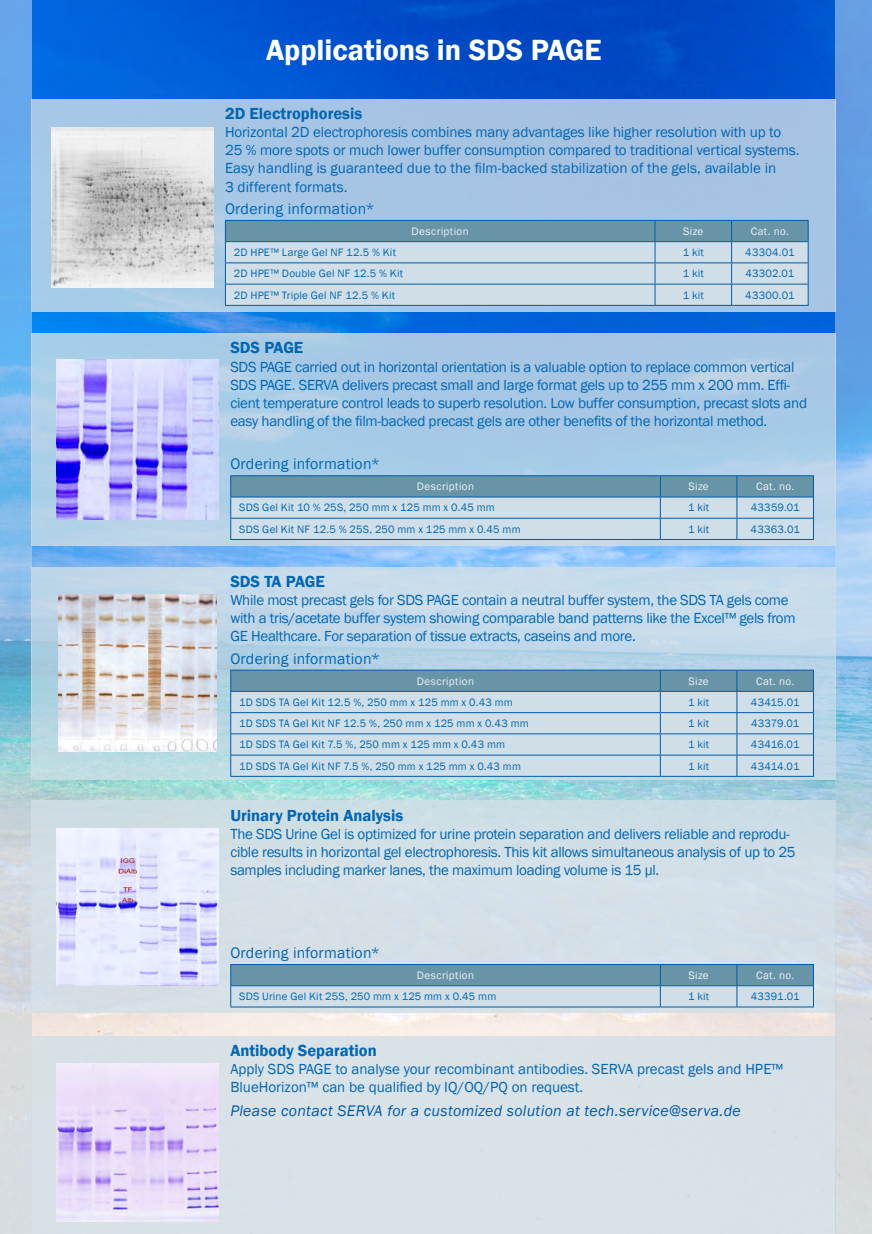
<style>
.page{position:relative;width:872px;height:1234px;background:#fff}
.page>*{position:absolute;margin:0;border:0;box-sizing:border-box;transform-origin:0 0}
.t1{font:600 30px "Franklin Gothic";color:#fff}
.Serva_Aufzählung_2_E{font:600 16.5px "Franklin Gothic";color:#0166b3}
.Serva_Überschrift_Ta{font:15.75px "Franklin Gothic";letter-spacing:.01em;color:#0166b3}
.Serva_Aufzählung_2_E-2{font:italic 15.75px "Franklin Gothic";letter-spacing:.02em;color:#015aaa}
.Serva_Aufzählung_2_E-3{font:15px/18px "Franklin Gothic";letter-spacing:-.02em;color:#0166b3}
.Serva_Aufzählung_2_E-4{font:15px/18px "Franklin Gothic";color:#0166b3}
.Serva_Tabellen_Kopf{font:11.1px "Franklin Gothic";letter-spacing:.035em;color:#ebf2f5}
.Serva_Tabelle_7_4p_A{font:10.95px "Franklin Gothic";letter-spacing:.02em;color:#0166b3}
.Serva_Tabelle_7_4p{font:10.95px "Franklin Gothic";letter-spacing:.02em;color:#0166b3}
</style>
<div class="page">
<img style="left:32px;top:0;width:804px;height:1036px">
<svg style="left:0;top:0;width:32px;height:1233px"></svg>
<div style="left:32px;top:99px;width:804px;height:212px;background:#a6c4e3"></div>
<svg style="left:32px;top:333px;width:804px;height:212px;fill:#a6cae6"></svg>
<svg style="left:32px;top:566px;width:804px;height:213px;fill:#c3daea"></svg>
<div style="left:32px;top:800px;width:804px;height:213px;background:#d0dfe7"></div>
<div style="left:32px;top:1036px;width:804px;height:197px;background:#d8e2e7"></div>
<svg style="left:225px;top:220px;width:583px;height:85px"></svg>
<hr style="left:655px;top:284px;width:76px;height:1px;background:#015aaa">
<hr style="left:731px;top:284px;width:76px;height:1px;background:#015aaa">
<hr style="left:225px;top:305px;width:430px;height:1px;background:#015aaa">
<hr style="left:655px;top:305px;width:76px;height:1px;background:#015aaa">
<hr style="left:731px;top:305px;width:77px;height:1px;background:#015aaa">
<svg style="left:230px;top:475px;width:584px;height:64px"></svg>
<hr style="left:660px;top:517px;width:77px;height:1px;background:#015aaa">
<hr style="left:737px;top:517px;width:76px;height:1px;background:#015aaa">
<hr style="left:230px;top:539px;width:430px;height:1px;background:#015aaa">
<hr style="left:660px;top:539px;width:77px;height:1px;background:#015aaa">
<hr style="left:737px;top:539px;width:77px;height:1px;background:#015aaa">
<hr style="left:230px;top:669px;width:430px;height:1px;background:#015aaa">
<hr style="left:660px;top:669px;width:77px;height:1px;background:#015aaa">
<hr style="left:737px;top:669px;width:77px;height:1px;background:#015aaa">
<svg style="left:230px;top:670px;width:584px;height:105px"></svg>
<hr style="left:660px;top:754px;width:77px;height:1px;background:#015aaa">
<hr style="left:737px;top:754px;width:76px;height:1px;background:#015aaa">
<hr style="left:230px;top:775px;width:430px;height:1px;background:#015aaa">
<hr style="left:660px;top:775px;width:77px;height:1px;background:#015aaa">
<hr style="left:737px;top:775px;width:77px;height:1px;background:#015aaa">
<hr style="left:230px;top:963px;width:430px;height:1px;background:#015aaa">
<hr style="left:660px;top:963px;width:77px;height:1px;background:#015aaa">
<hr style="left:737px;top:963px;width:77px;height:1px;background:#015aaa">
<svg style="left:230px;top:964px;width:584px;height:42px"></svg>
<hr style="left:660px;top:985px;width:77px;height:1px;background:#015aaa">
<hr style="left:737px;top:985px;width:76px;height:1px;background:#015aaa">
<hr style="left:230px;top:1006px;width:430px;height:1px;background:#015aaa">
<hr style="left:660px;top:1006px;width:77px;height:1px;background:#015aaa">
<hr style="left:737px;top:1006px;width:77px;height:1px;background:#015aaa">
<svg style="left:836px;top:0;width:36px;height:1233px"></svg>
<img style="left:52px;top:128px;width:161px;height:159px">
<img style="left:57px;top:828px;width:161px;height:157px">
<img style="left:59px;top:594px;width:157px;height:157px">
<img style="left:57px;top:359px;width:161px;height:160px">
<img style="left:57px;top:1063px;width:161px;height:157px">
<p class="t1" style="left:266px;top:32px;width:337px">Applications in SDS PAGE</p>
<p class="Serva_Aufzählung_2_E" style="left:225px;top:104px;width:139px">2D Electrophoresis</p>
<p class="Serva_Aufzählung_2_E-3" style="left:225px;top:124px;width:576px">Horizontal 2D electrophoresis combines many advantages like higher resolution with up to 25 % more spots or much lower buffer consumption compared to traditional vertical systems.<br>Easy handling is guaranteed due to the film-backed stabilization of the gels, available in<br>3 different formats.</p>
<p class="Serva_Überschrift_Ta" style="left:225px;top:199px;width:151px">Ordering information*</p>
<p class="Serva_Tabellen_Kopf" style="left:411px;top:224px;width:59px">Description</p>
<p class="Serva_Tabellen_Kopf" style="left:683px;top:224px;width:22px">Size</p>
<p class="Serva_Tabellen_Kopf" style="left:750px;top:224px;width:40px">Cat. no.</p>
<p class="Serva_Tabelle_7_4p_A" style="left:234px;top:245px;width:164px">2D HPE™ Large Gel NF 12.5 % Kit</p>
<p class="Serva_Tabelle_7_4p" style="left:682px;top:245px;width:23px">1 kit</p>
<p class="Serva_Tabelle_7_4p" style="left:745px;top:245px;width:51px">43304.01</p>
<p class="Serva_Tabelle_7_4p_A" style="left:234px;top:267px;width:171px">2D HPE™ Double Gel NF 12.5 % Kit</p>
<p class="Serva_Tabelle_7_4p" style="left:682px;top:267px;width:23px">1 kit</p>
<p class="Serva_Tabelle_7_4p" style="left:745px;top:267px;width:51px">43302.01</p>
<p class="Serva_Tabelle_7_4p_A" style="left:234px;top:288px;width:163px">2D HPE™ Triple Gel NF 12.5 % Kit</p>
<p class="Serva_Tabelle_7_4p" style="left:682px;top:288px;width:23px">1 kit</p>
<p class="Serva_Tabelle_7_4p" style="left:745px;top:288px;width:51px">43300.01</p>
<p class="Serva_Aufzählung_2_E" style="left:230px;top:338px;width:74px">SDS PAGE</p>
<p class="Serva_Aufzählung_2_E-3" style="left:230px;top:358px;width:578px">SDS PAGE carried out in horizontal orientation is a valuable option to replace common vertical SDS PAGE. SERVA delivers precast small and large format gels up to 255 mm x 200 mm. Effi&shy;cient temperature control leads to superb resolution. Low buffer consumption, precast slots and easy handling of the film-backed precast gels are other benefits of the horizontal method.</p>
<p class="Serva_Überschrift_Ta" style="left:230px;top:454px;width:151px">Ordering information*</p>
<p class="Serva_Tabellen_Kopf" style="left:417px;top:479px;width:59px">Description</p>
<p class="Serva_Tabellen_Kopf" style="left:688px;top:479px;width:22px">Size</p>
<p class="Serva_Tabellen_Kopf" style="left:756px;top:479px;width:40px">Cat. no.</p>
<p class="Serva_Tabelle_7_4p_A" style="left:239px;top:501px;width:257px">SDS Gel Kit 10 % 25S, 250 mm x 125 mm x 0.45 mm</p>
<p class="Serva_Tabelle_7_4p" style="left:688px;top:501px;width:23px">1 kit</p>
<p class="Serva_Tabelle_7_4p" style="left:750px;top:501px;width:50px">43359.01</p>
<p class="Serva_Tabelle_7_4p_A" style="left:239px;top:522px;width:283px">SDS Gel Kit NF 12.5 % 25S, 250 mm x 125 mm x 0.45 mm</p>
<p class="Serva_Tabelle_7_4p" style="left:688px;top:522px;width:23px">1 kit</p>
<p class="Serva_Tabelle_7_4p" style="left:750px;top:522px;width:51px">43363.01</p>
<p class="Serva_Aufzählung_2_E" style="left:230px;top:571px;width:96px">SDS TA PAGE</p>
<p class="Serva_Aufzählung_2_E-3" style="left:230px;top:591px;width:567px">While most precast gels for SDS PAGE contain a neutral buffer system, the SDS TA gels come with a tris/acetate buffer system showing comparable band patterns like the Excel™ gels from<br>GE Healthcare. For separation of tissue extracts, caseins and more.</p>
<p class="Serva_Überschrift_Ta" style="left:230px;top:648px;width:151px">Ordering information*</p>
<p class="Serva_Tabellen_Kopf" style="left:417px;top:674px;width:59px">Description</p>
<p class="Serva_Tabellen_Kopf" style="left:688px;top:674px;width:22px">Size</p>
<p class="Serva_Tabellen_Kopf" style="left:756px;top:674px;width:40px">Cat. no.</p>
<p class="Serva_Tabelle_7_4p_A" style="left:239px;top:695px;width:275px">1D SDS TA Gel Kit 12.5 %, 250 mm x 125 mm x 0.43 mm</p>
<p class="Serva_Tabelle_7_4p" style="left:688px;top:695px;width:23px">1 kit</p>
<p class="Serva_Tabelle_7_4p" style="left:751px;top:695px;width:50px">43415.01</p>
<p class="Serva_Tabelle_7_4p_A" style="left:239px;top:716px;width:291px">1D SDS TA Gel Kit NF 12.5 %, 250 mm x 125 mm x 0.43 mm</p>
<p class="Serva_Tabelle_7_4p" style="left:688px;top:716px;width:23px">1 kit</p>
<p class="Serva_Tabelle_7_4p" style="left:751px;top:716px;width:50px">43379.01</p>
<p class="Serva_Tabelle_7_4p_A" style="left:239px;top:737px;width:267px">1D SDS TA Gel Kit 7.5 %, 250 mm x 125 mm x 0.43 mm</p>
<p class="Serva_Tabelle_7_4p" style="left:688px;top:737px;width:23px">1 kit</p>
<p class="Serva_Tabelle_7_4p" style="left:751px;top:737px;width:50px">43416.01</p>
<p class="Serva_Tabelle_7_4p_A" style="left:239px;top:759px;width:283px">1D SDS TA Gel Kit NF 7.5 %, 250 mm x 125 mm x 0.43 mm</p>
<p class="Serva_Tabelle_7_4p" style="left:688px;top:759px;width:23px">1 kit</p>
<p class="Serva_Tabelle_7_4p" style="left:751px;top:759px;width:50px">43414.01</p>
<p class="Serva_Aufzählung_2_E" style="left:230px;top:805px;width:174px">Urinary Protein Analysis</p>
<p class="Serva_Aufzählung_2_E-3" style="left:230px;top:825px;width:567px">The SDS Urine Gel is optimized for urine protein separation and delivers reliable and reprodu&shy;cible results in horizontal gel electrophoresis. This kit allows simultaneous analysis of up to 25 samples including marker lanes, the maximum loading volume is 15 µl.</p>
<p class="Serva_Überschrift_Ta" style="left:230px;top:942px;width:151px">Ordering information*</p>
<p class="Serva_Tabellen_Kopf" style="left:417px;top:968px;width:59px">Description</p>
<p class="Serva_Tabellen_Kopf" style="left:688px;top:968px;width:22px">Size</p>
<p class="Serva_Tabellen_Kopf" style="left:756px;top:968px;width:40px">Cat. no.</p>
<p class="Serva_Tabelle_7_4p_A" style="left:239px;top:989px;width:259px">SDS Urine Gel Kit 25S, 250 mm x 125 mm x 0.45 mm</p>
<p class="Serva_Tabelle_7_4p" style="left:688px;top:989px;width:23px">1 kit</p>
<p class="Serva_Tabelle_7_4p" style="left:750px;top:989px;width:50px">43391.01</p>
<p class="Serva_Aufzählung_2_E" style="left:230px;top:1039px;width:148px">Antibody Separation</p>
<p class="Serva_Aufzählung_2_E-4" style="left:230px;top:1059px;width:554px">Apply SDS PAGE to analyse your recombinant antibodies. SERVA precast gels and HPE™<br>BlueHorizon™ can be qualified by IQ/OQ/PQ on request.</p>
<p class="Serva_Aufzählung_2_E-2" style="left:230px;top:1100px;width:512px">Please contact SERVA for a customized solution at tech.service@serva.de</p>
</div>
